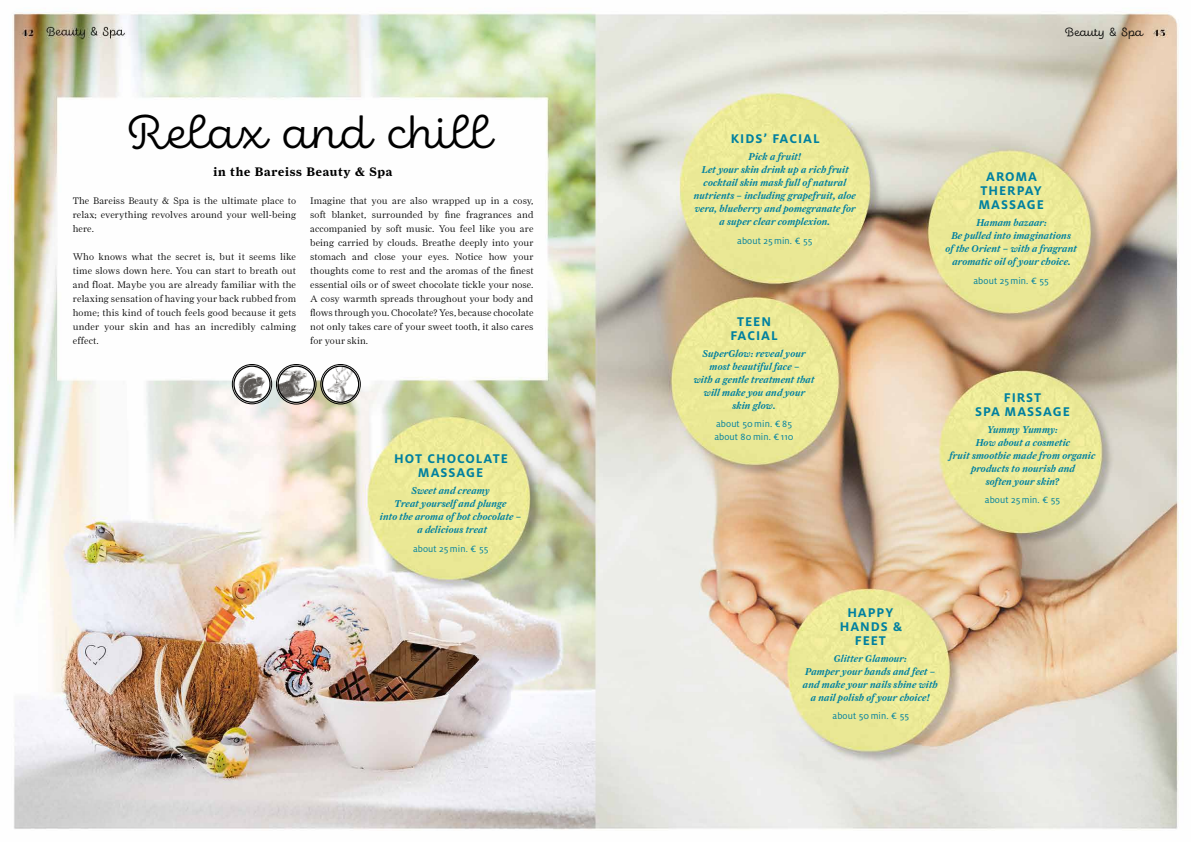
<style>
.page{position:relative;width:1191px;height:842px;background:#fff}
.page>*{position:absolute;margin:0;border:0;box-sizing:border-box;transform-origin:0 0}
.t1{font:300 48px "Eldwin Script";color:#000}
.t2{font:700 14px/14px "Milo Pro";letter-spacing:.07em;color:#0080a0;text-align:center}
.t3{font:12.5px "Farnham Display Bold OSF";letter-spacing:.06em;color:#000}
.t4{font:300 12.2px "Eldwin Script";color:#000}
.t5{font:italic 600 10px/13px "Farnham Text";letter-spacing:.01em;color:#0080a0;text-align:center}
.t6{font:10px/13px "Milo Pro";letter-spacing:.01em;color:#0080a0}
.t7{font:9.6px/14px "Farnham Display Light OSF";letter-spacing:.01em;color:#000;text-align:justify}
</style>
<div class="page">
<img style="left:9px;top:10px;width:1174px;height:820px">
<img style="left:322px;top:365px;width:37px;height:38px">
<div style="left:321px;top:364px;width:39px;height:40px;border:1px solid #000;border-radius:50%"></div>
<div style="left:322px;top:365px;width:37px;height:38px;border:1px solid #000;border-radius:50%"></div>
<img style="left:277px;top:365px;width:38px;height:38px;border-radius:19px">
<div style="left:276px;top:364px;width:40px;height:40px;border:1px solid #000;border-radius:50%"></div>
<div style="left:277px;top:365px;width:38px;height:38px;border:1px solid #000;border-radius:50%"></div>
<img style="left:233px;top:366px;width:36px;height:37px">
<div style="left:232px;top:364px;width:40px;height:40px;border:1px solid #000;border-radius:50%"></div>
<div style="left:233px;top:365px;width:38px;height:38px;border:1px solid #000;border-radius:50%"></div>
<h1 class="t1" style="left:128px;top:106px;width:364px">Relax and chill</h1>
<h3 class="t3" style="left:213px;top:164px;width:180px">in the Bareiss Beauty &amp; Spa</h3>
<p class="t7" style="left:73px;top:194px;width:225px">The Bareiss Beauty &amp; Spa is the ultimate place to relax; everything revolves around your well-being here.</p>
<p class="t7" style="left:73px;top:250px;width:225px">Who knows what the secret is, but it seems like time slows down here. You can start to breath out and float. Maybe you are already familiar with the relaxing sensation of having your back rubbed from home; this kind of touch feels good because it gets under your skin and has an incredibly calming effect.</p>
<p class="t7" style="left:310px;top:194px;width:225px">Imagine that you are also wrapped up in a cosy, soft blanket, surrounded by fine fragrances and accompanied by soft music. You feel like you are being carried by clouds. Breathe deeply into your stomach and close your eyes. Notice how your thoughts come to rest and the aromas of the finest essential oils or of sweet chocolate tickle your nose.<br>A cosy warmth spreads throughout your body and flows through you. Chocolate? Yes, because chocolate not only takes care of your sweet tooth, it also cares for your skin.</p>
<h2 class="t2" style="left:394px;top:452px;width:115px">HOT CHOCOLATE<br>MASSAGE</h2>
<p class="t5" style="left:380px;top:484px;width:143px">Sweet and creamy<br>Treat yourself and plunge<br>into the aroma of hot chocolate – a delicious treat</p>
<p class="t6" style="left:413px;top:542px;width:77px">about 25min. € 55</p>
<h2 class="t2" style="left:731px;top:131px;width:90px">KIDSʼ FACIAL</h2>
<p class="t5" style="left:694px;top:150px;width:164px">Pick a fruit!<br>Let your skin drink up a rich fruit cocktail skin mask full of natural nutrients – including grapefruit, aloe vera, blueberry and pomegranate for a super clear complexion.</p>
<p class="t6" style="left:737px;top:234px;width:77px">about 25min. € 55</p>
<h2 class="t2" style="left:730px;top:314px;width:49px">TEEN<br>FACIAL</h2>
<p class="t5" style="left:693px;top:347px;width:122px">SuperGlow: reveal your most beautiful face –<br>with a gentle treatment that will make you and your skin glow.</p>
<p class="t6" style="left:714px;top:418px;width:81px">about 50min. €85 about 80min. €110</p>
<p class="t4" style="left:1065px;top:26px;width:79px">Beauty &amp; Spa</p>
<h2 class="t2" style="left:978px;top:169px;width:67px">AROMA<br>THERPAY<br>MASSAGE</h2>
<p class="t5" style="left:945px;top:216px;width:133px">Hamam bazaar:<br>Be pulled into imaginations<br>of the Orient – with a fragrant aromatic oil of your choice.</p>
<p class="t6" style="left:973px;top:274px;width:77px">about 25min. € 55</p>
<h2 class="t2" style="left:975px;top:390px;width:96px">FIRST<br>SPA MASSAGE</h2>
<p class="t5" style="left:949px;top:423px;width:147px">Yummy Yummy:<br>How about a cosmetic<br>fruit smoothie made from organic products to nourish and<br>soften your skin?</p>
<p class="t6" style="left:985px;top:494px;width:77px">about 25min. € 55</p>
<h2 class="t2" style="left:839px;top:605px;width:64px">HAPPY<br>HANDS &amp;<br>FEET</h2>
<p class="t5" style="left:803px;top:651px;width:136px">Glitter Glamour:<br>Pamper your hands and feet – and make your nails shine with a nail polish of your choice!</p>
<p class="t6" style="left:832px;top:710px;width:78px">about 50min. € 55</p>
</div>
